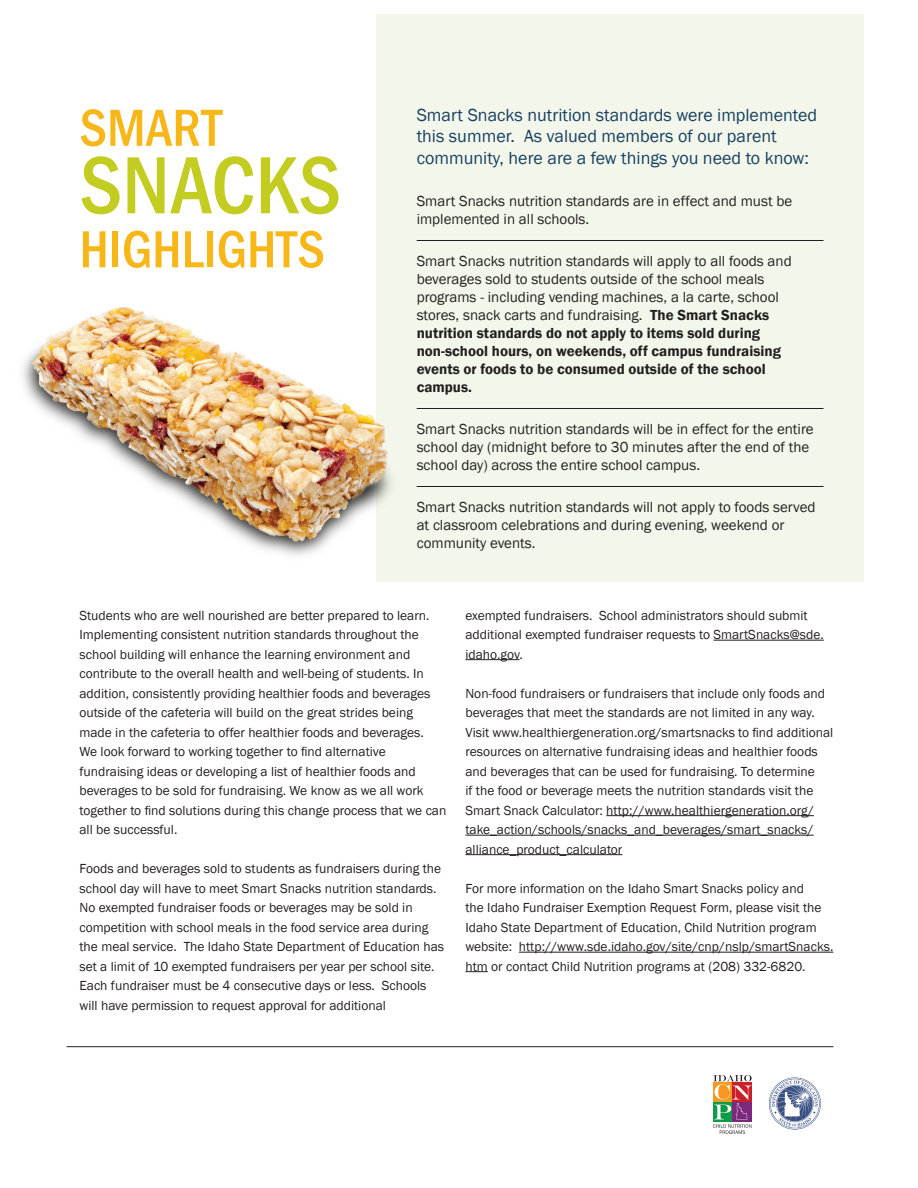
<style>
.page{position:relative;width:918px;height:1188px;background:#fff}
.page>*{position:absolute;margin:0;border:0;box-sizing:border-box;transform-origin:0 0}
.t1{font:500 condensed 84px "Franklin Gothic";color:#c2cc21}
.t2{font:500 condensed 54px "Franklin Gothic";color:#f7b718}
.t3{font:18px/21.6px "Franklin Gothic";color:#194060}
.t4{font:15px/18px "Franklin Gothic";color:#231f20}
.t5{font:13.5px/19.5px "Franklin Gothic";color:#231f20}
.s1{font-weight:600}
</style>
<div class="page">
<div style="left:376px;top:14px;width:488px;height:567px;background:#f3f7eb"></div>
<svg style="left:769px;top:1078px;width:52px;height:52px"></svg>
<svg style="left:713px;top:1075px;width:39px;height:59px"></svg>
<hr style="left:713px;top:640px;width:111px;height:1px;background:#231f20">
<hr style="left:465px;top:659px;width:55px;height:1px;background:#231f20">
<hr style="left:606px;top:815px;width:208px;height:1px;background:#231f20">
<hr style="left:465px;top:835px;width:349px;height:1px;background:#231f20">
<hr style="left:465px;top:854px;width:157px;height:1px;background:#231f20">
<hr style="left:519px;top:952px;width:314px;height:1px;background:#231f20">
<svg style="left:465px;top:971px;width:23px;height:1px"></svg>
<hr style="left:417px;top:240px;width:407px;height:1px;background:#231f20">
<hr style="left:417px;top:408px;width:407px;height:1px;background:#231f20">
<hr style="left:417px;top:486px;width:407px;height:1px;background:#231f20">
<hr style="left:67px;top:1046px;width:766px;height:1px;background:#231f20">
<img style="left:22px;top:307px;width:395px;height:249px">
<p class="t2" style="left:79px;top:92px;width:144px">SMART</p>
<p class="t1" style="left:79px;top:130px;width:263px">SNACKS</p>
<p class="t2" style="left:79px;top:214px;width:247px">HIGHLIGHTS</p>
<p class="t3" style="left:417px;top:104px;width:402px">Smart Snacks nutrition standards were implemented this summer. As valued members of our parent community, here are a few things you need to know:</p>
<p class="t4" style="left:417px;top:192px;width:377px">Smart Snacks nutrition standards are in effect and must be implemented in all schools.</p>
<p class="t4" style="left:417px;top:252px;width:377px">Smart Snacks nutrition standards will apply to all foods and beverages sold to students outside of the school meals programs - including vending machines, a la carte, school stores, snack carts and fundraising. <span class="s1">The Smart Snacks nutrition standards do not apply to items sold during non-school hours, on weekends, off campus fundraising events or foods to be consumed outside of the school campus.</span></p>
<p class="t4" style="left:417px;top:420px;width:399px">Smart Snacks nutrition standards will be in effect for the entire school day (midnight before to 30 minutes after the end of the school day) across the entire school campus.</p>
<p class="t4" style="left:417px;top:498px;width:400px">Smart Snacks nutrition standards will not apply to foods served at classroom celebrations and during evening, weekend or community events.</p>
<p class="t5" style="left:79px;top:606px;width:353px">Students who are well nourished are better prepared to learn.<br>Implementing consistent nutrition standards throughout the school building will enhance the learning environment and contribute to the overall health and well-being of students. In addition, consistently providing healthier foods and beverages outside of the cafeteria will build on the great strides being made in the cafeteria to offer healthier foods and beverages.</p>
<p class="t5" style="left:79px;top:742px;width:368px">We look forward to working together to find alternative fundraising ideas or developing a list of healthier foods and beverages to be sold for fundraising. We know as we all work together to find solutions during this change process that we can all be successful.</p>
<p class="t5" style="left:79px;top:859px;width:366px">Foods and beverages sold to students as fundraisers during the school day will have to meet Smart Snacks nutrition standards.<br>No exempted fundraiser foods or beverages may be sold in competition with school meals in the food service area during the meal service. The Idaho State Department of Education has set a limit of 10 exempted fundraisers per year per school site.<br>Each fundraiser must be 4 consecutive days or less. Schools will have permission to request approval for additional</p>
<p class="t5" style="left:465px;top:606px;width:360px">exempted fundraisers. School administrators should submit additional exempted fundraiser requests to SmartSnacks@sde. idaho.gov.</p>
<p class="t5" style="left:465px;top:684px;width:369px">Non-food fundraisers or fundraisers that include only foods and beverages that meet the standards are not limited in any way.<br>Visit www.healthiergeneration.org/smartsnacks to find additional resources on alternative fundraising ideas and healthier foods and beverages that can be used for fundraising. To determine<br>if the food or beverage meets the nutrition standards visit the Smart Snack Calculator: http://www.healthiergeneration.org/ take_action/schools/snacks_and_beverages/smart_snacks/ alliance_product_calculator</p>
<p class="t5" style="left:465px;top:879px;width:369px">For more information on the Idaho Smart Snacks policy and<br>the Idaho Fundraiser Exemption Request Form, please visit the Idaho State Department of Education, Child Nutrition program website: http://www.sde.idaho.gov/site/cnp/nslp/smartSnacks. htm or contact Child Nutrition programs at (208) 332-6820.</p>
</div>
